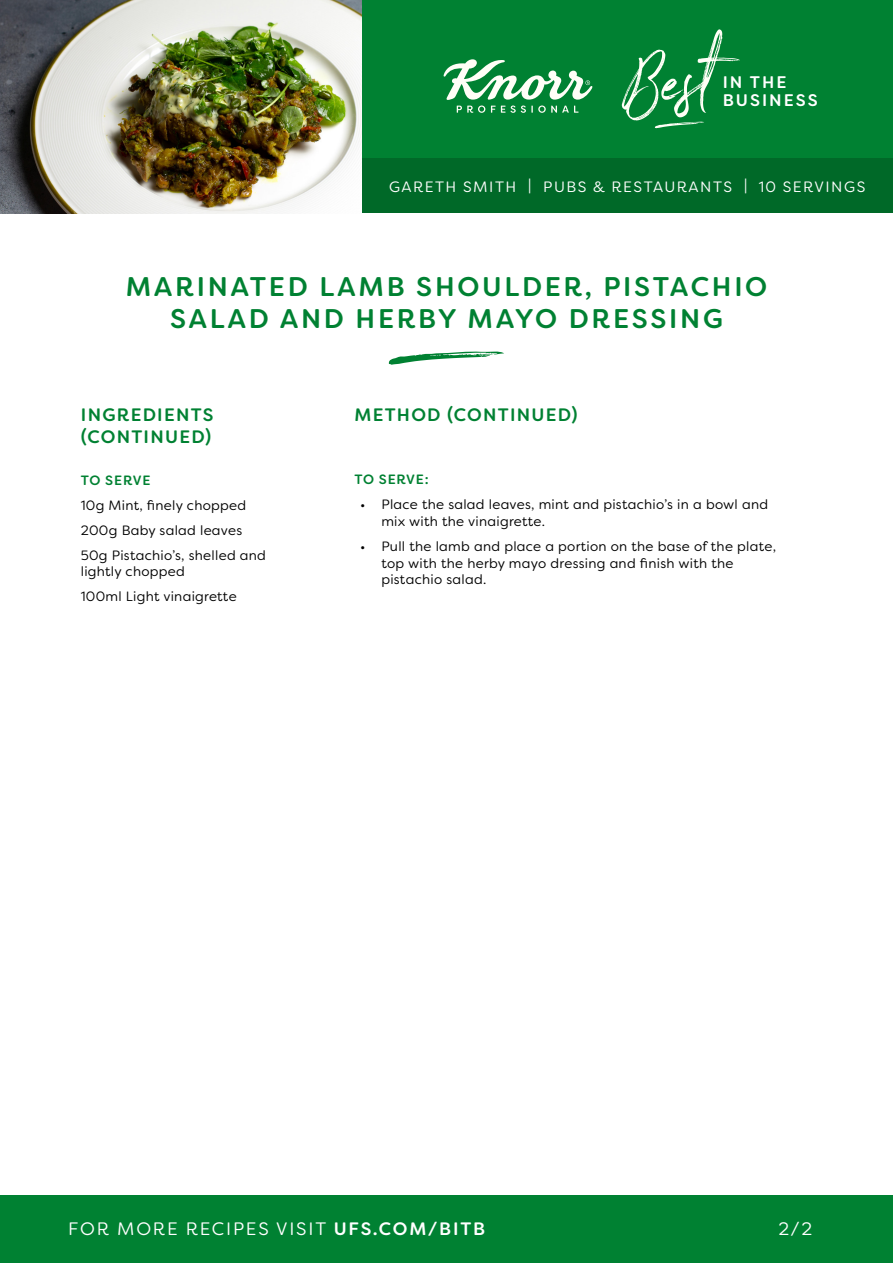
<style>
.page{position:relative;width:893px;height:1263px;background:#fff}
.page>*{position:absolute;margin:0;border:0;box-sizing:border-box;transform-origin:0 0}
.t1{font:500 27px/31.5px "Filson Soft";letter-spacing:.1em;color:#008132;text-align:center}
.t2{font:500 18px/21.6px "Filson Soft";letter-spacing:.07em;color:#008132}
.t3{font:18px "Filson Soft";letter-spacing:.1em;color:#fff}
.t4{font:500 16.8px/18.1px "Filson Soft";letter-spacing:.12em;color:#fff}
.t5{font:15px "Filson Soft";letter-spacing:.1em;color:#fff}
.t6{font:13.5px/25px "Filson Soft";letter-spacing:.02em;color:#000}
.t7{font:500 13.5px "Filson Soft";letter-spacing:.06em;color:#008132}
.s1{font-weight:500}
</style>
<div class="page">
<div style="left:0;top:1195px;width:893px;height:68px;background:#008132"></div>
<div style="left:361px;top:157px;width:532px;height:56px;background:#006928"></div>
<div style="left:361px;top:0;width:532px;height:157px;background:#008132"></div>
<svg style="left:444px;top:59px;width:149px;height:41px"></svg>
<svg style="left:457px;top:106px;width:28px;height:7px"></svg>
<svg style="left:491px;top:106px;width:87px;height:7px"></svg>
<svg style="left:622px;top:29px;width:118px;height:99px"></svg>
<svg style="left:389px;top:351px;width:115px;height:14px"></svg>
<img style="left:0;top:0;width:361px;height:213px">
<p class="t4" style="left:723px;top:73px;width:97px">IN THE<br>BUSINESS</p>
<p class="t5" style="left:389px;top:177px;width:478px">GARETH SMITH | PUBS &amp; RESTAURANTS | 10 SERVINGS</p>
<h1 class="t1" style="left:126px;top:271px;width:643px">MARINATED LAMB SHOULDER, PISTACHIO<br>SALAD AND HERBY MAYO DRESSING</h1>
<h2 class="t2" style="left:81px;top:404px;width:134px">INGREDIENTS (CONTINUED)</h2>
<h2 class="t2" style="left:355px;top:404px;width:225px">METHOD (CONTINUED)</h2>
<p class="t7" style="left:81px;top:471px;width:71px">TO SERVE</p>
<p class="t6" style="left:81px;top:492px;width:187px">10g Mint, finely chopped<br>200g Baby salad leaves<br>50g Pistachio’s, shelled and</p>
<p class="t6" style="left:81px;top:559px;width:157px">lightly chopped<br>100ml Light vinaigrette</p>
<p class="t7" style="left:354px;top:471px;width:76px">TO SERVE:</p>
<p class="t6" style="left:381px;top:496px;width:388px;line-height:16.5px;text-indent:-21px">• Place the salad leaves, mint and pistachio’s in a bowl and mix with the vinaigrette.</p>
<p class="t6" style="left:381px;top:538px;width:396px;line-height:16.5px;text-indent:-21px">• Pull the lamb and place a portion on the base of the plate, top with the herby mayo dressing and finish with the pistachio salad.</p>
<h2 class="t3" style="left:68px;top:1217px;width:418px">FOR MORE RECIPES VISIT <span class="s1">UFS.COM/BITB</span></h2>
<h2 class="t3" style="left:778px;top:1217px;width:35px">2/2</h2>
</div>
